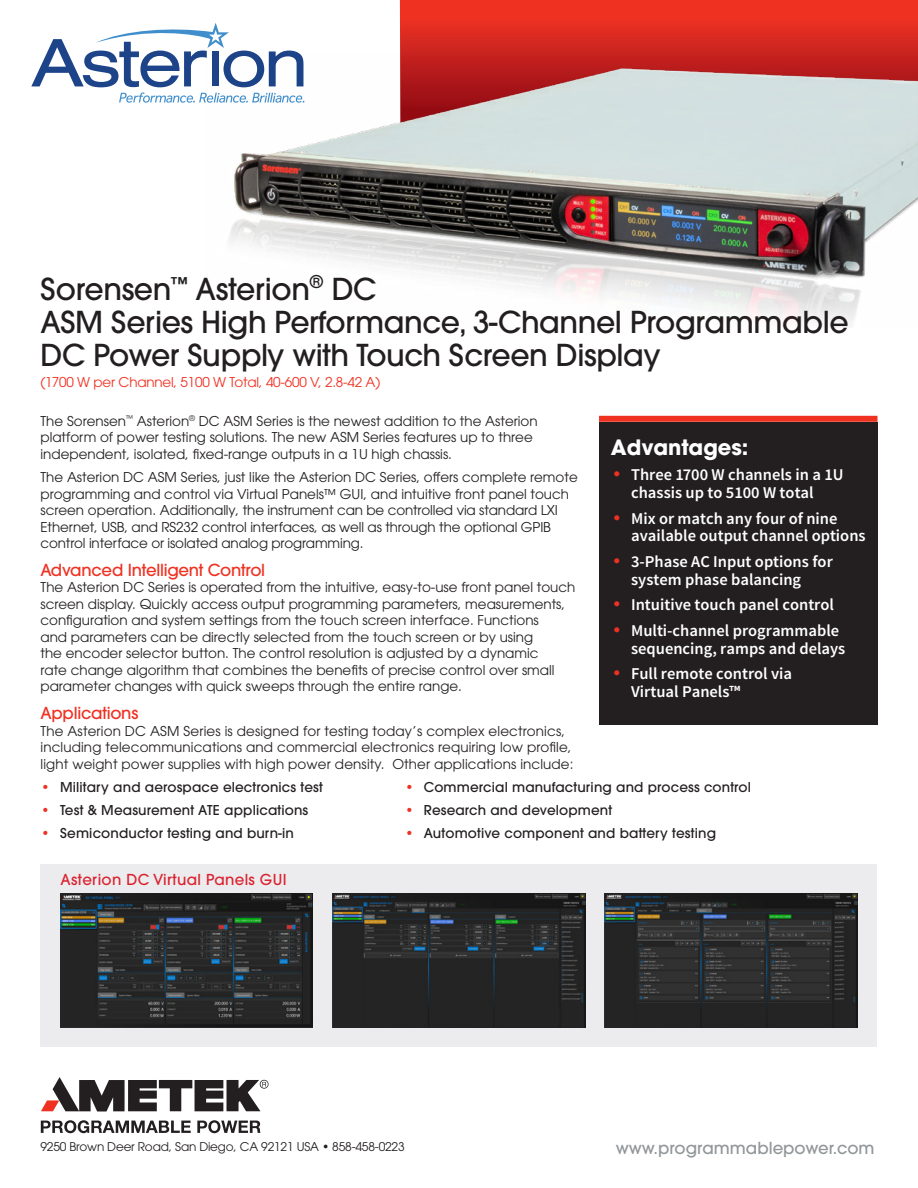
<style>
.page{position:relative;width:918px;height:1188px;background:#fff}
.page>*{position:absolute;margin:0;border:0;box-sizing:border-box;transform-origin:0 0}
.t1{font:500 30px/33px "ITC Avant Garde Pro";letter-spacing:-.015em;color:#231f20}
.t2{font:700 21px "ITC Avant Garde Pro";color:#fff}
.t3{font:600 16.5px/18px "Source Sans Pro";color:#fff}
.t4{font:500 16.5px "ITC Avant Garde Pro";letter-spacing:-.015em;color:#ef3122}
.t5{font:500 16.5px "ITC Avant Garde Pro";color:#929799}
.t6{font:500 15px "ITC Avant Garde Pro";letter-spacing:.02em;color:#db2230}
.t7{font:13.5px/16.5px "ITC Avant Garde Pro";color:#231f20}
.t8{font:500 13.5px "ITC Avant Garde Pro";letter-spacing:.01em;color:#231f20}
.t9{font:13.5px "ITC Avant Garde Pro";letter-spacing:-.015em;color:#ef3122}
.t10{font:12px "ITC Avant Garde Pro";letter-spacing:-.015em;color:#231f20}
.s1{font-weight:700;color:#ef3122}
.s2{font-family:"ITC Avant Garde Pro";font-weight:700;color:#ef3122}
.s3{font-style:inherit}
</style>
<div class="page">
<div style="left:40px;top:864px;width:838px;height:183px;background:#ececee"></div>
<svg style="left:400px;top:0;width:518px;height:55px;background:#e12c21"></svg>
<svg style="left:41px;top:1120px;width:150px;height:13px"></svg>
<svg style="left:197px;top:1120px;width:63px;height:13px"></svg>
<svg style="left:41px;top:1077px;width:228px;height:34px"></svg>
<div style="left:599px;top:422px;width:279px;height:303px;background:#231f20"></div>
<div style="left:599px;top:416px;width:278px;height:6px;background:#ef3122"></div>
<img style="left:605px;top:893px;width:252px;height:134px">
<img style="left:333px;top:893px;width:252px;height:134px">
<img style="left:60px;top:893px;width:253px;height:134px">
<svg style="left:31px;top:23px;width:270px;height:80px"></svg>
<img style="left:204px;top:55px;width:714px;height:268px">
<p class="t1" style="left:40px;top:272px;width:338px">Sorensen<sup>™</sup> Asterion<sup>®</sup> DC</p>
<p class="t1" style="left:40px;top:305px;width:810px">ASM Series High Performance, 3-Channel Programmable<br>DC Power Supply with Touch Screen Display</p>
<p class="t9" style="left:40px;top:373px;width:341px">(1700 W per Channel, 5100 W Total, 40-600 V, 2.8-42 A)</p>
<p class="t7" style="left:40px;top:412px;width:499px">The Sorensen<sup>™</sup> Asterion<sup>®</sup> DC ASM Series is the newest addition to the Asterion platform of power testing solutions. The new ASM Series features up to three independent, isolated, fixed-range outputs in a 1U high chassis.</p>
<p class="t7" style="left:41px;top:469px;width:539px">The Asterion DC ASM Series, just like the Asterion DC Series, offers complete remote programming and control via Virtual Panels™ GUI, and intuitive front panel touch screen operation. Additionally, the instrument can be controlled via standard LXI Ethernet, USB, and RS232 control interfaces, as well as through the optional GPIB control interface or isolated analog programming.</p>
<p class="t4" style="left:40px;top:559px;width:226px">Advanced Intelligent Control</p>
<p class="t7" style="left:40px;top:579px;width:536px">The Asterion DC Series is operated from the intuitive, easy-to-use front panel touch screen display. Quickly access output programming parameters, measurements, configuration and system settings from the touch screen interface. Functions<br>and parameters can be directly selected from the touch screen or by using<br>the encoder selector button. The control resolution is adjusted by a dynamic<br>rate change algorithm that combines the benefits of precise control over small parameter changes with quick sweeps through the entire range.</p>
<p class="t4" style="left:40px;top:702px;width:99px">Applications</p>
<p class="t7" style="left:40px;top:722px;width:535px">The Asterion DC ASM Series is designed for testing today’s complex electronics, including telecommunications and commercial electronics requiring low profile, light weight power supplies with high power density. Other applications include:</p>
<p class="t8" style="left:40px;top:778px;width:284px"><span class="s1">•</span> Military and aerospace electronics test</p>
<p class="t8" style="left:40px;top:801px;width:269px"><span class="s1">•</span> Test &amp; Measurement ATE applications</p>
<p class="t8" style="left:40px;top:825px;width:255px"><span class="s1">•</span> Semiconductor testing and burn-in</p>
<p class="t2" style="left:611px;top:433px;width:139px">Advantages:</p>
<p class="t3" style="left:611px;top:466px;width:234px;text-align:center"><span class="s2">•</span> Three 1700 W channels in a 1U chassis up to 5100 W total</p>
<p class="t3" style="left:631px;top:510px;width:236px;line-height:17.5px;text-indent:-20px"><span class="s2">•</span> Mix or match any four of <span class="s3">nine </span>available output channel options</p>
<p class="t3" style="left:631px;top:553px;width:203px;text-indent:-20px"><span class="s2">•</span> 3-Phase AC Input options for system phase balancing</p>
<p class="t3" style="left:611px;top:596px;width:225px"><span class="s2">•</span> Intuitive touch panel control</p>
<p class="t3" style="left:631px;top:622px;width:216px;text-indent:-20px"><span class="s2">•</span> Multi-channel programmable sequencing, ramps and delays</p>
<p class="t3" style="left:631px;top:665px;width:163px;text-indent:-20px"><span class="s2">•</span> Full remote control via<br>Virtual Panels™</p>
<p class="t8" style="left:404px;top:778px;width:348px"><span class="s1">•</span> Commercial manufacturing and process control</p>
<p class="t8" style="left:404px;top:801px;width:209px"><span class="s1">•</span> Research and development</p>
<p class="t8" style="left:404px;top:825px;width:313px"><span class="s1">•</span> Automotive component and battery testing</p>
<p class="t6" style="left:60px;top:870px;width:228px">Asterion DC Virtual Panels GUI</p>
<p class="t10" style="left:40px;top:1139px;width:366px">9250 Brown Deer Road, San Diego, CA 92121 USA • 858-458-0223</p>
<p class="t5" style="left:616px;top:1137px;width:260px">www.programmablepower.com</p>
</div>
